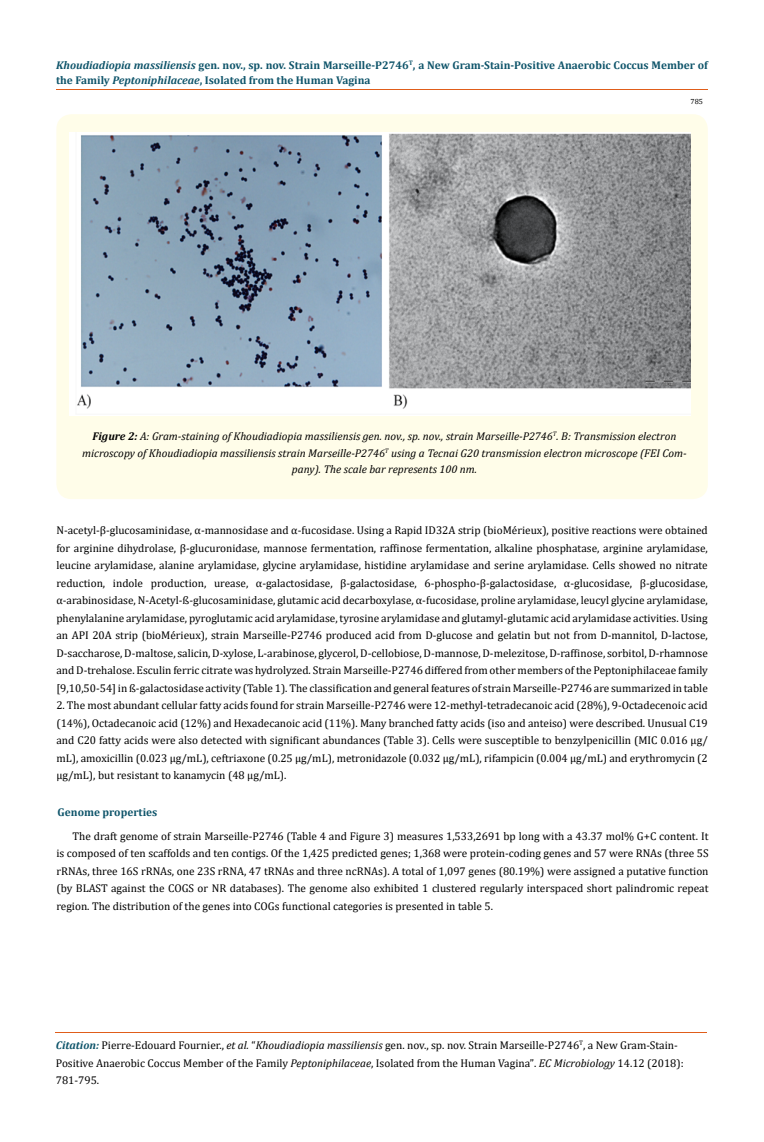
<style>
.page{position:relative;width:764px;height:1142px;background:#fff}
.page>*{position:absolute;margin:0;border:0;box-sizing:border-box;transform-origin:0 0}
.t1{font:11.25px/17.5px "Cambria";color:#000;text-align:justify}
.t2{font:italic 11.25px/16.9px "Cambria";color:#000;text-align:center}
.t3{font:700 11.25px/15px "Cambria";color:#0e546a}
.t4{font:7.5px "Cambria";color:#000}
.s1{font-style:italic}
.s2{font-weight:700}
.s3{font-weight:700;font-style:italic;color:#0e546a}
.s4{font-size:11.12px}
</style>
<div class="page">
<hr style="left:56px;top:90px;width:652px;height:1px;background:#e05d1a">
<hr style="left:55px;top:1032px;width:651px;height:1px;background:#e05d1a">
<div style="left:56px;top:114px;width:652px;height:385px;background:#fffde9;border-radius:15px"></div>
<img style="left:69px;top:132px;width:621px;height:283px">
<p class="t3" style="left:56px;top:57px;width:653px"><span class="s1">Khoudiadiopia massiliensis</span> gen. nov., sp. nov. Strain Marseille-P2746<sup>T</sup>, a New Gram-Stain-Positive Anaerobic Coccus Member of the Family <span class="s1">Peptoniphilaceae</span>, Isolated from the Human Vagina</p>
<p class="t4" style="left:690px;top:97px;width:14px">785</p>
<p class="t2" style="left:82px;top:427px;width:606px"><span class="s2">Figure 2:</span> A: Gram-staining of Khoudiadiopia massiliensis gen. nov., sp. nov., strain Marseille-P2746<sup>T</sup>. B: Transmission electron microscopy of Khoudiadiopia massiliensis strain Marseille-P2746<sup>T</sup> using a Tecnai G20 transmission electron microscope (FEI Com&shy;pany). The scale bar represents 100 nm.</p>
<p class="t1" style="left:56px;top:521px;width:653px">N-acetyl-β-glucosaminidase, α-mannosidase and α-fucosidase. Using a Rapid ID32A strip (bioMérieux), positive reactions were obtained for arginine dihydrolase, β-glucuronidase, mannose fermentation, raffinose fermentation, alkaline phosphatase, arginine arylamidase, leucine arylamidase, alanine arylamidase, glycine arylamidase, histidine arylamidase and serine arylamidase. Cells showed no nitrate reduction, indole production, urease, α-galactosidase, β-galactosidase, 6-phospho-β-galactosidase, α-glucosidase, β-glucosidase, α-arabinosidase, N-Acetyl-ß-glucosaminidase, glutamic acid decarboxylase, α-fucosidase, proline arylamidase, leucyl glycine arylamidase, phenylalanine arylamidase, pyroglutamic acid arylamidase, tyrosine arylamidase and glutamyl-glutamic acid arylamidase activities. Using an API 20A strip (bioMérieux), strain Marseille-P2746 produced acid from D-glucose and gelatin but not from D-mannitol, D-lactose, D-saccharose, D-maltose, salicin, D-xylose, L-arabinose, glycerol, D-cellobiose, D-mannose, D-melezitose, D-raffinose, sorbitol, D-rhamnose and D-trehalose. Esculin ferric citrate was hydrolyzed. Strain Marseille-P2746 differed from other members of the Peptoniphilaceae family [9,10,50-54] in ß-galactosidase activity (Table 1). The classification and general features of strain Marseille-P2746 are summarized in table</p>
<p class="t1" style="left:56px;top:696px;width:653px">2. The most abundant cellular fatty acids found for strain Marseille-P2746 were 12-methyl-tetradecanoic acid (28%), 9-Octadecenoic acid (14%), Octadecanoic acid (12%) and Hexadecanoic acid (11%). Many branched fatty acids (iso and anteiso) were described. Unusual C19 and C20 fatty acids were also detected with significant abundances (Table 3). Cells were susceptible to benzylpenicillin (MIC 0.016 µg/ mL), amoxicillin (0.023 µg/mL), ceftriaxone (0.25 µg/mL), metronidazole (0.032 µg/mL), rifampicin (0.004 µg/mL) and erythromycin (2 µg/mL), but resistant to kanamycin (48 µg/mL).</p>
<p class="t3" style="left:58px;top:803px;width:101px">Genome properties</p>
<p class="t1" style="left:56px;top:826px;width:654px;text-indent:16px">The draft genome of strain Marseille-P2746 (Table 4 and Figure 3) measures 1,533,2691 bp long with a 43.37 mol% G+C content. It is composed of ten scaffolds and ten contigs. Of the 1,425 predicted genes; 1,368 were protein-coding genes and 57 were RNAs (three 5S rRNAs, three 16S rRNAs, one 23S rRNA, 47 tRNAs and three ncRNAs). A total of 1,097 genes (80.19%) were assigned a putative function (by BLAST against the COGS or NR databases). The genome also exhibited 1 clustered regularly interspaced short palindromic repeat region. The distribution of the genes into COGs functional categories is presented in table 5.</p>
<p class="t1" style="left:56px;top:1036px;width:629px;text-align:left"><span class="s3">Citation:</span> Pierre-Edouard Fournier., <span class="s1">et al.</span> “<span class="s1">Khoudiadiopia massiliensis</span> gen. nov., sp. nov. Strain Marseille-P2746<sup>T</sup>, a New Gram-Stain-<br>Positive Anaerobic Coccus Member of the Family <span class="s1">Peptoniphilaceae</span>, Isolated from the Human Vagina”<span class="s4">.</span> <span class="s1">EC Microbiology</span> 14.12 (2018):<br>781-795.</p>
</div>
